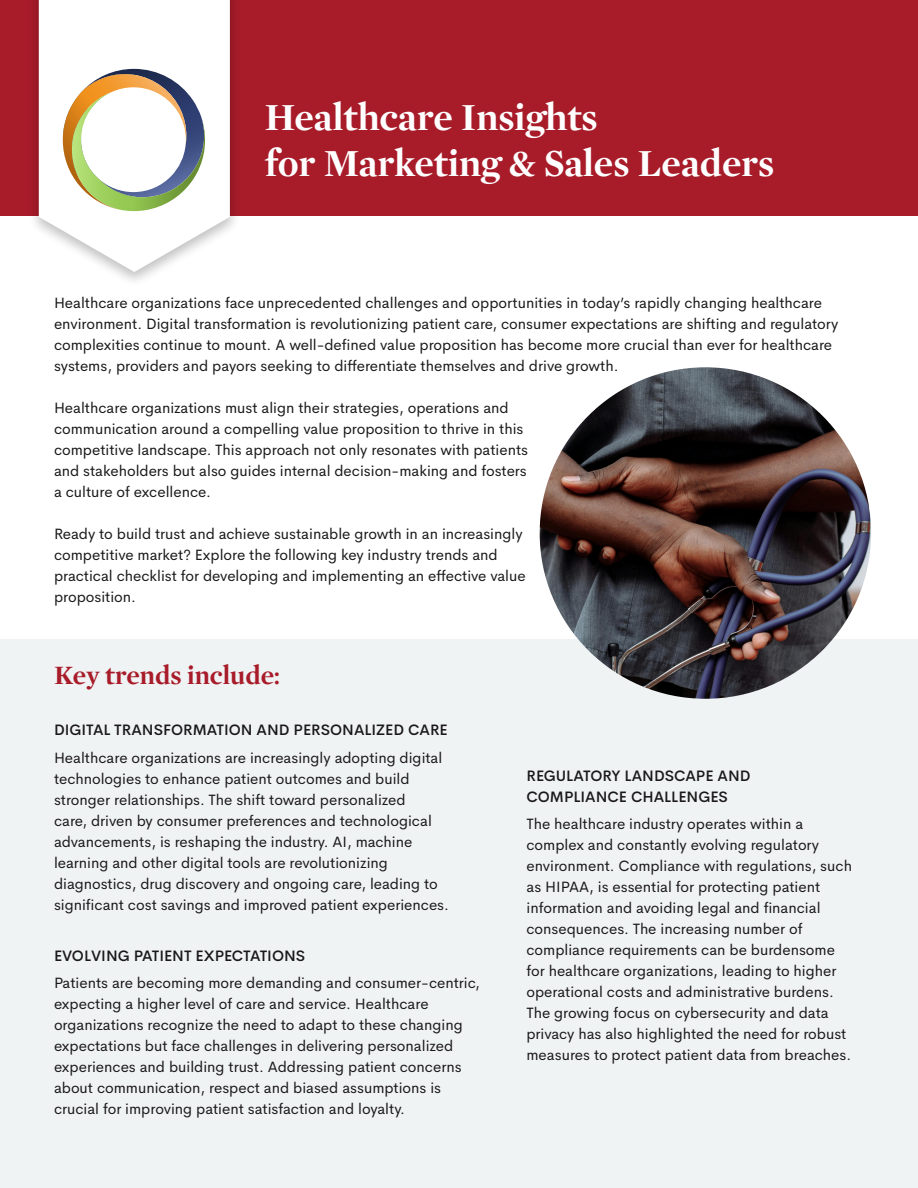
<style>
.page{position:relative;width:918px;height:1188px;background:#fff}
.page>*{position:absolute;margin:0;border:0;box-sizing:border-box;transform-origin:0 0}
.t1{font:700 39px/46.8px "Mercury Display";color:#fff}
.t2{font:700 27px "Mercury Display";color:#a81c2a}
.t3{font:15px/21px "Cerebri Sans";color:#1a1919}
.t4{font:500 15px/21px "Cerebri Sans";color:#1a1919}
</style>
<div class="page">
<div style="left:0;top:639px;width:918px;height:549px;background:#f0f3f4"></div>
<div style="left:0;top:0;width:918px;height:216px;background:#a81c2a"></div>
<div style="left:28px;top:0;width:213px;height:287px;background:#000;opacity:.25"></div>
<svg style="left:39px;top:0;width:191px;height:272px;fill:#fff"></svg>
<svg style="left:63px;top:69px;width:142px;height:142px;background:#d6d4c3"></svg>
<img style="left:540px;top:367px;width:331px;height:332px;border-radius:166px">
<h1 class="t1" style="left:265px;top:92px;width:511px">Healthcare Insights<br>for Marketing &amp; Sales Leaders</h1>
<p class="t3" style="left:54px;top:291px;width:786px">Healthcare organizations face unprecedented challenges and opportunities in today’s rapidly changing healthcare environment. Digital transformation is revolutionizing patient care, consumer expectations are shifting and regulatory complexities continue to mount. A well-defined value proposition has become more crucial than ever for healthcare systems, providers and payors seeking to differentiate themselves and drive growth.</p>
<p class="t3" style="left:54px;top:396px;width:476px">Healthcare organizations must align their strategies, operations and communication around a compelling value proposition to thrive in this competitive landscape. This approach not only resonates with patients and stakeholders but also guides internal decision-making and fosters a culture of excellence.</p>
<p class="t3" style="left:54px;top:522px;width:473px">Ready to build trust and achieve sustainable growth in an increasingly competitive market? Explore the following key industry trends and practical checklist for developing and implementing an effective value proposition.</p>
<h2 class="t2" style="left:54px;top:655px;width:227px">Key trends include:</h2>
<p class="t4" style="left:54px;top:718px;width:395px">DIGITAL TRANSFORMATION AND PERSONALIZED CARE</p>
<p class="t3" style="left:54px;top:746px;width:397px">Healthcare organizations are increasingly adopting digital technologies to enhance patient outcomes and build stronger relationships. The shift toward personalized<br>care, driven by consumer preferences and technological advancements, is reshaping the industry. AI, machine learning and other digital tools are revolutionizing diagnostics, drug discovery and ongoing care, leading to significant cost savings and improved patient experiences.</p>
<p class="t4" style="left:54px;top:944px;width:253px">EVOLVING PATIENT EXPECTATIONS</p>
<p class="t3" style="left:54px;top:971px;width:427px">Patients are becoming more demanding and consumer-centric, expecting a higher level of care and service. Healthcare organizations recognize the need to adapt to these changing expectations but face challenges in delivering personalized experiences and building trust. Addressing patient concerns about communication, respect and biased assumptions is crucial for improving patient satisfaction and loyalty.</p>
<p class="t4" style="left:526px;top:764px;width:226px">REGULATORY LANDSCAPE AND<br>COMPLIANCE CHALLENGES</p>
<p class="t3" style="left:526px;top:812px;width:327px">The healthcare industry operates within a complex and constantly evolving regulatory environment. Compliance with regulations, such as HIPAA, is essential for protecting patient information and avoiding legal and financial consequences. The increasing number of compliance requirements can be burdensome for healthcare organizations, leading to higher operational costs and administrative burdens.<br>The growing focus on cybersecurity and data privacy has also highlighted the need for robust measures to protect patient data from breaches.</p>
</div>
